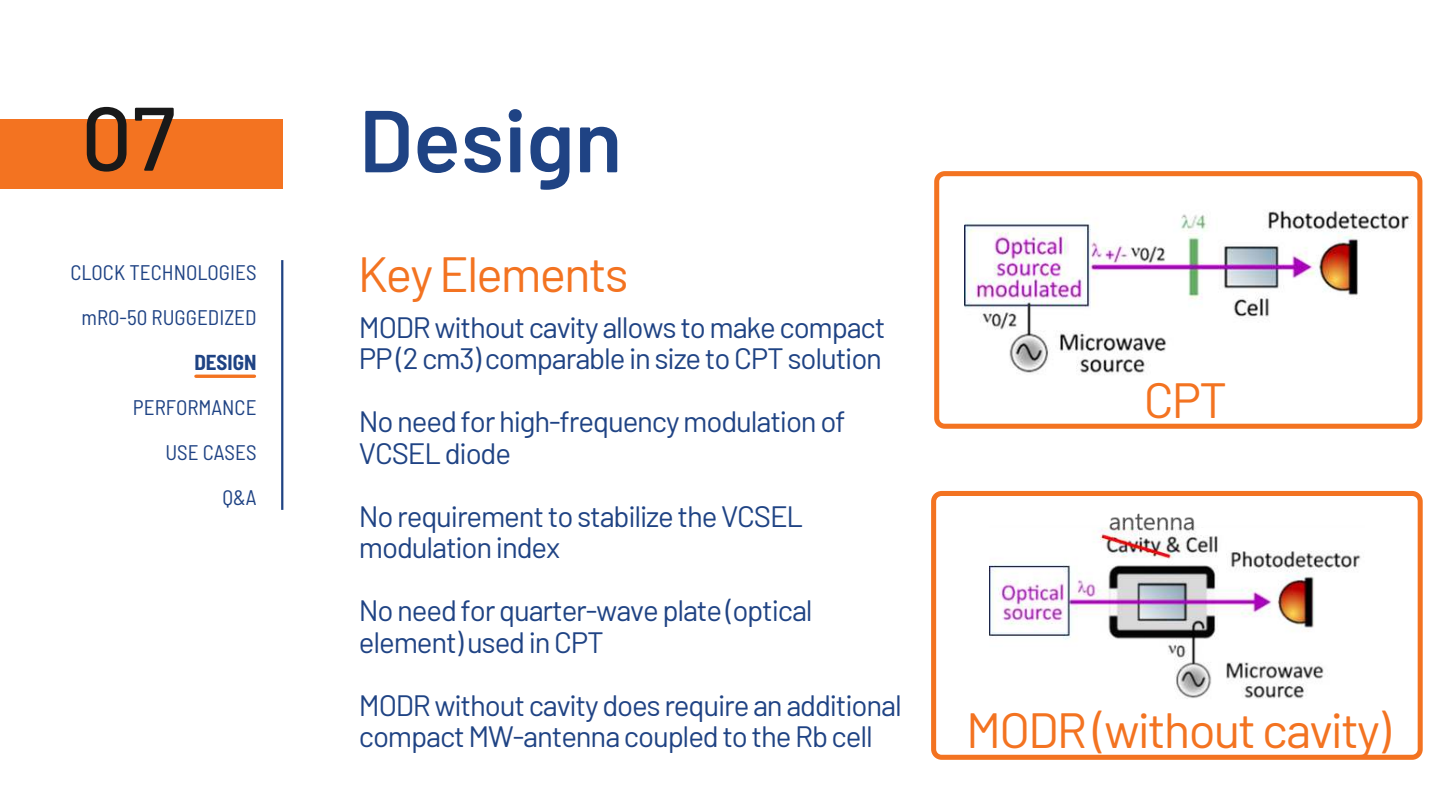
<style>
.page{position:relative;width:1440px;height:810px;background:#fff}
.page>*{position:absolute;margin:0;border:0;box-sizing:border-box;transform-origin:0 0}
.t1{font:500 90px "Barlow";color:#191919}
.t2{font:600 87.75px "Barlow";color:#1f4384}
.t3{font:49.35px "Barlow";letter-spacing:-.04em;color:#f37321}
.t4{font:29.4px/31.5px "Barlow";letter-spacing:-.04em;color:#1f4384}
.t5{font:semi-condensed 21.15px/45px "Barlow";color:#1f4384;text-align:center}
.t6{font:700 semi-condensed 21.15px "Barlow";color:#1f4384}
</style>
<div class="page">
<div style="left:0;top:119px;width:282px;height:70px;background:#f37321"></div>
<hr style="left:196px;top:375px;width:58px;height:3px;background:#f37321">
<hr style="left:281px;top:260px;width:2px;height:250px;background:#1f4384">
<svg style="left:931px;top:491px;width:492px;height:269px"></svg>
<svg style="left:934px;top:171px;width:488px;height:258px"></svg>
<img style="left:990px;top:499px;width:374px;height:201px">
<h1 class="t1" style="left:81px;top:83px;width:96px">07</h1>
<h2 class="t2" style="left:359px;top:86px;width:265px">Design</h2>
<p class="t5" style="left:70px;top:249px;width:188px">CLOCK TECHNOLOGIES mRO-50 RUGGEDIZED</p>
<p class="t6" style="left:194px;top:347px;width:64px">DESIGN</p>
<p class="t5" style="left:133px;top:384px;width:125px;text-align:right">PERFORMANCE<br>USE CASES<br>Q&amp;A</p>
<h3 class="t3" style="left:358px;top:243px;width:272px">Key Elements</h3>
<p class="t4" style="left:359px;top:311px;width:528px">MODR without cavity allows to make compact<br>PP (2 cm3) comparable in size to CPT solution</p>
<p class="t4" style="left:359px;top:405px;width:488px">No need for high-frequency modulation of<br>VCSEL diode</p>
<p class="t4" style="left:359px;top:500px;width:446px">No requirement to stabilize the VCSEL modulation index</p>
<p class="t4" style="left:359px;top:594px;width:455px">No need for quarter-wave plate (optical element) used in CPT</p>
<p class="t4" style="left:359px;top:689px;width:545px">MODR without cavity does require an additional compact MW-antenna coupled to the Rb cell</p>
<h3 class="t3" style="left:1144px;top:370px;width:85px">CPT</h3>
<h3 class="t3" style="left:966px;top:700px;width:426px">MODR (without cavity)</h3>
</div>
